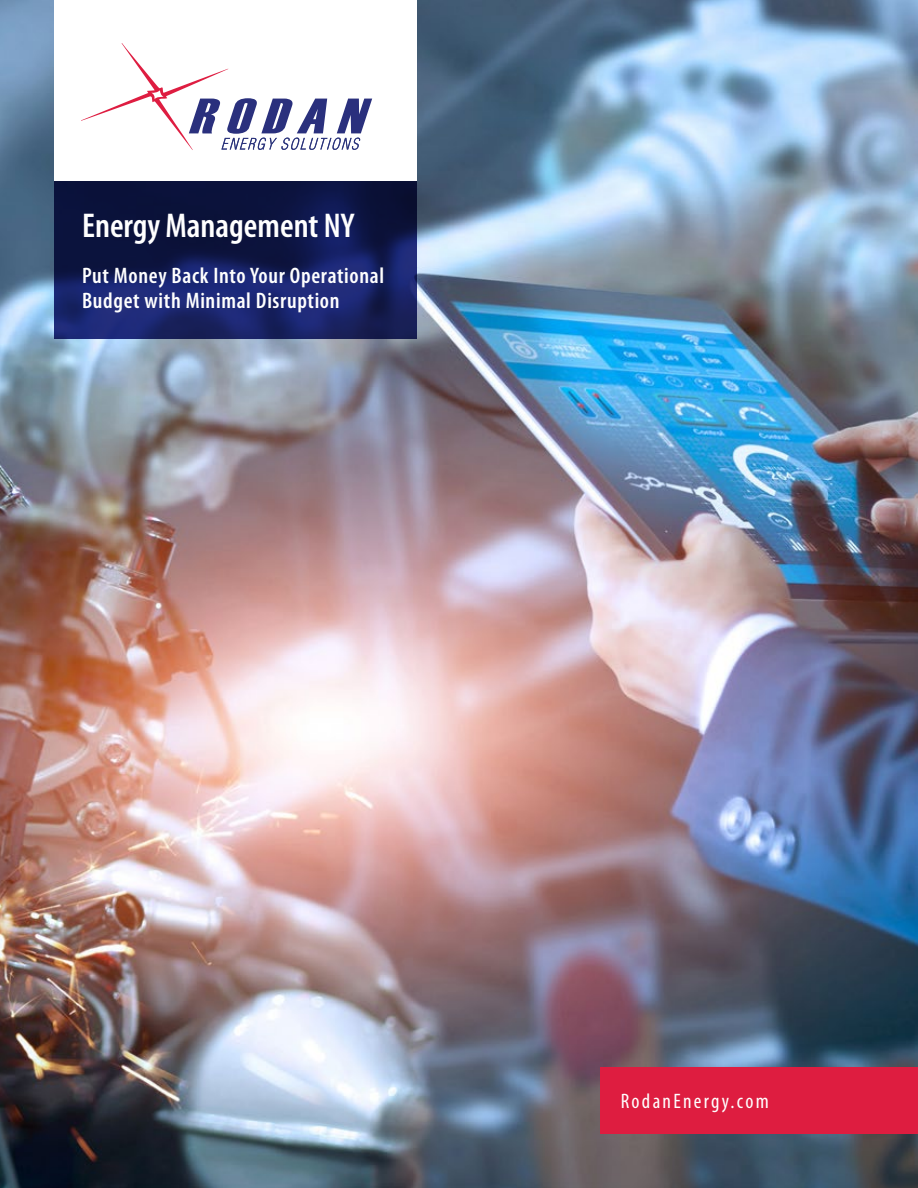
<style>
.page{position:relative;width:918px;height:1188px;background:#fff}
.page>*{position:absolute;margin:0;border:0;box-sizing:border-box;transform-origin:0 0}
.t1{font:italic 49.8px "Haettenschweiler";color:#2a307d;scale:1.24 1}
.t2{font:600 condensed 34.5px "Myriad Pro";color:#fff}
.t3{font:600 condensed 22.5px/25.5px "Myriad Pro";letter-spacing:.03em;color:#fff}
.t4{font:condensed 21px "Myriad Pro";letter-spacing:.11em;color:#fff}
</style>
<div class="page">
<img style="left:0;top:0;width:918px;height:1188px">
<svg style="left:54px;top:180px;width:363px;height:159px;background:#141d56"></svg>
<div style="left:54px;top:0;width:363px;height:180px;background:#fff"></div>
<div style="left:600px;top:1067px;width:318px;height:67px;background:#de1d40"></div>
<svg style="left:81px;top:43px;width:279px;height:107px"></svg>
<h1 class="t1" style="left:188px;top:82px;width:160px">RODAN</h1>
<h2 class="t2" style="left:82px;top:207px;width:274px">Energy Management NY</h2>
<p class="t3" style="left:82px;top:263px;width:304px">Put Money Back Into Your Operational<br>Budget with Minimal Disruption</p>
<p class="t4" style="left:621px;top:1089px;width:149px">RodanEnergy.com</p>
</div>
